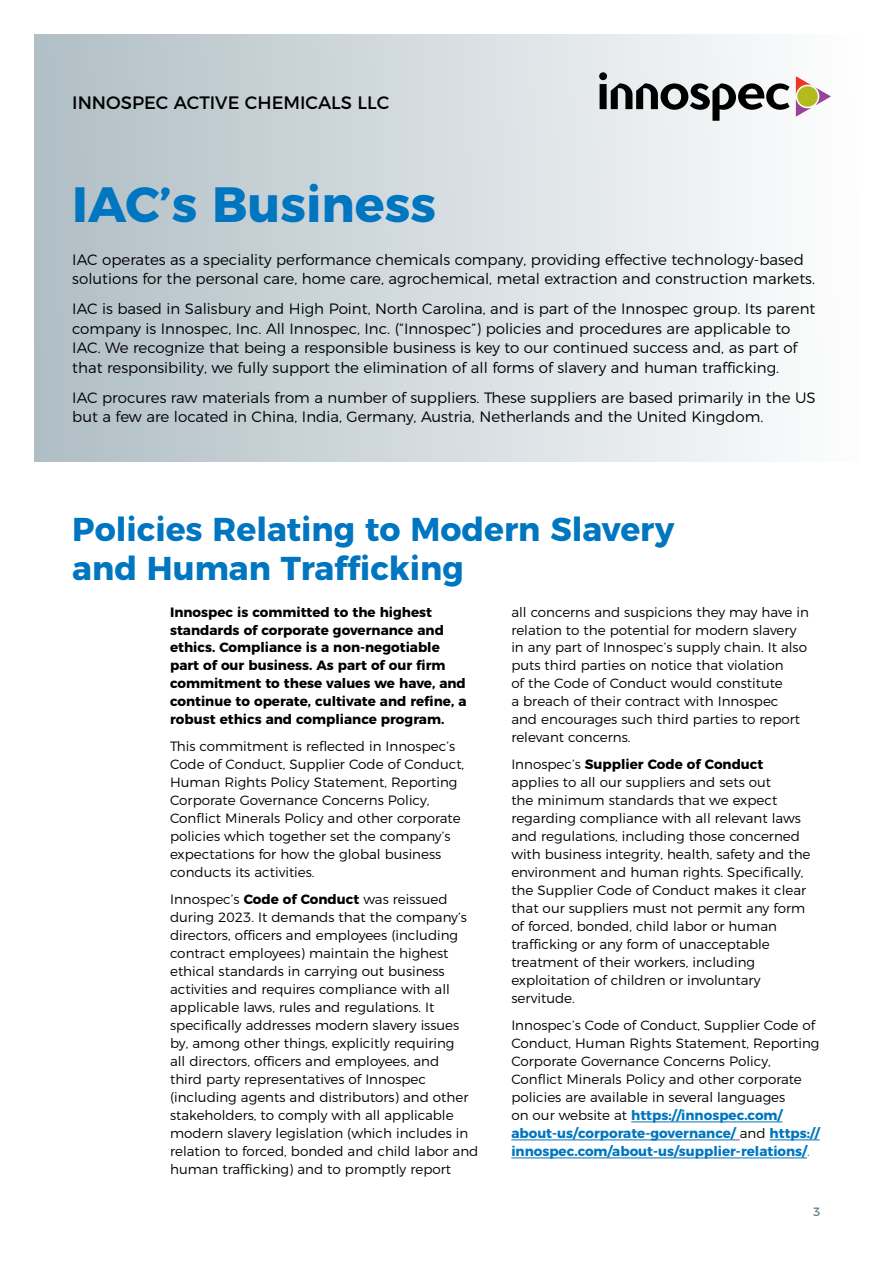
<style>
.page{position:relative;width:893px;height:1263px;background:#fff}
.page>*{position:absolute;margin:0;border:0;box-sizing:border-box;transform-origin:0 0}
.t1{font:700 49.5px "Montserrat";color:#0076c0}
.t2{font:700 33px/39px "Montserrat";color:#0076c0}
.t3{font:18px "Montserrat";color:#000}
.t4{font:300 15px/19.5px "Montserrat";color:#000}
.t5{font:300 13.5px/18px "Montserrat";color:#000}
.t6{font:700 13.5px/18px "Montserrat";color:#000}
.t7{font:12px "Montserrat";color:#5f7c8a}
.s1{font-weight:700}
.s2{font-weight:700;color:#0076c0}
.s3{color:#0076c0}
</style>
<div class="page">
<hr style="left:631px;top:1121px;width:151px;height:1px;background:#0076c0">
<hr style="left:511px;top:1139px;width:225px;height:1px;background:#0076c0">
<hr style="left:770px;top:1139px;width:50px;height:1px;background:#0076c0">
<hr style="left:511px;top:1157px;width:296px;height:1px;background:#0076c0">
<div style="left:34px;top:34px;width:825px;height:427px;background:linear-gradient(to right,#b0bec5,#fdfefe)"></div>
<svg style="left:796px;top:76px;width:35px;height:41px"></svg>
<svg style="left:599px;top:72px;width:191px;height:49px"></svg>
<h3 class="t3" style="left:72px;top:88px;width:318px">INNOSPEC ACTIVE CHEMICALS LLC</h3>
<h1 class="t1" style="left:72px;top:164px;width:365px">IAC’s Business</h1>
<p class="t4" style="left:72px;top:248px;width:744px">IAC operates as a speciality performance chemicals company, providing effective technology-based solutions for the personal care, home care, agrochemical, metal extraction and construction markets.</p>
<p class="t4" style="left:72px;top:298px;width:745px">IAC is based in Salisbury and High Point, North Carolina, and is part of the Innospec group. Its parent company is Innospec, Inc. All Innospec, Inc. (“Innospec”) policies and procedures are applicable to IAC. We recognize that being a responsible business is key to our continued success and, as part of that responsibility, we fully support the elimination of all forms of slavery and human trafficking.</p>
<p class="t4" style="left:72px;top:386px;width:745px">IAC procures raw materials from a number of suppliers. These suppliers are based primarily in the US but a few are located in China, India, Germany, Austria, Netherlands and the United Kingdom.</p>
<h2 class="t2" style="left:72px;top:507px;width:604px">Policies Relating to Modern Slavery and Human Trafficking</h2>
<p class="t6" style="left:170px;top:602px;width:298px">Innospec is committed to the highest standards of corporate governance and ethics. Compliance is a non-negotiable part of our business. As part of our firm commitment to these values we have, and continue to operate, cultivate and refine, a robust ethics and compliance program.</p>
<p class="t5" style="left:170px;top:736px;width:296px">This commitment is reflected in Innospec’s Code of Conduct, Supplier Code of Conduct, Human Rights Policy Statement, Reporting Corporate Governance Concerns Policy, Conflict Minerals Policy and other corporate policies which together set the company’s expectations for how the global business conducts its activities.</p>
<p class="t5" style="left:170px;top:889px;width:310px">Innospec’s <span class="s1">Code of Conduct</span> was reissued during 2023. It demands that the company’s directors, officers and employees (including contract employees) maintain the highest ethical standards in carrying out business activities and requires compliance with all applicable laws, rules and regulations. It specifically addresses modern slavery issues by, among other things, explicitly requiring<br>all directors, officers and employees, and<br>third party representatives of Innospec (including agents and distributors) and other stakeholders, to comply with all applicable modern slavery legislation (which includes in relation to forced, bonded and child labor and human trafficking) and to promptly report</p>
<p class="t5" style="left:511px;top:601px;width:299px">all concerns and suspicions they may have in relation to the potential for modern slavery in any part of Innospec’s supply chain. It also puts third parties on notice that violation<br>of the Code of Conduct would constitute<br>a breach of their contract with Innospec<br>and encourages such third parties to report relevant concerns.</p>
<p class="t5" style="left:511px;top:754px;width:301px">Innospec’s <span class="s1">Supplier Code of Conduct </span>applies to all our suppliers and sets out<br>the minimum standards that we expect regarding compliance with all relevant laws and regulations, including those concerned with business integrity, health, safety and the environment and human rights. Specifically, the Supplier Code of Conduct makes it clear that our suppliers must not permit any form of forced, bonded, child labor or human trafficking or any form of unacceptable treatment of their workers, including exploitation of children or involuntary servitude.</p>
<p class="t5" style="left:511px;top:1015px;width:310px">Innospec’s Code of Conduct, Supplier Code of Conduct, Human Rights Statement, Reporting Corporate Governance Concerns Policy, Conflict Minerals Policy and other corporate policies are available in several languages<br>on our website at <span class="s2">https://innospec.com/ about-us/corporate-governance/</span> and <span class="s2">https:// innospec.com/about-us/supplier-relations/</span><span class="s3">.</span></p>
<p class="t7" style="left:813px;top:1201px;width:9px">3</p>
</div>
